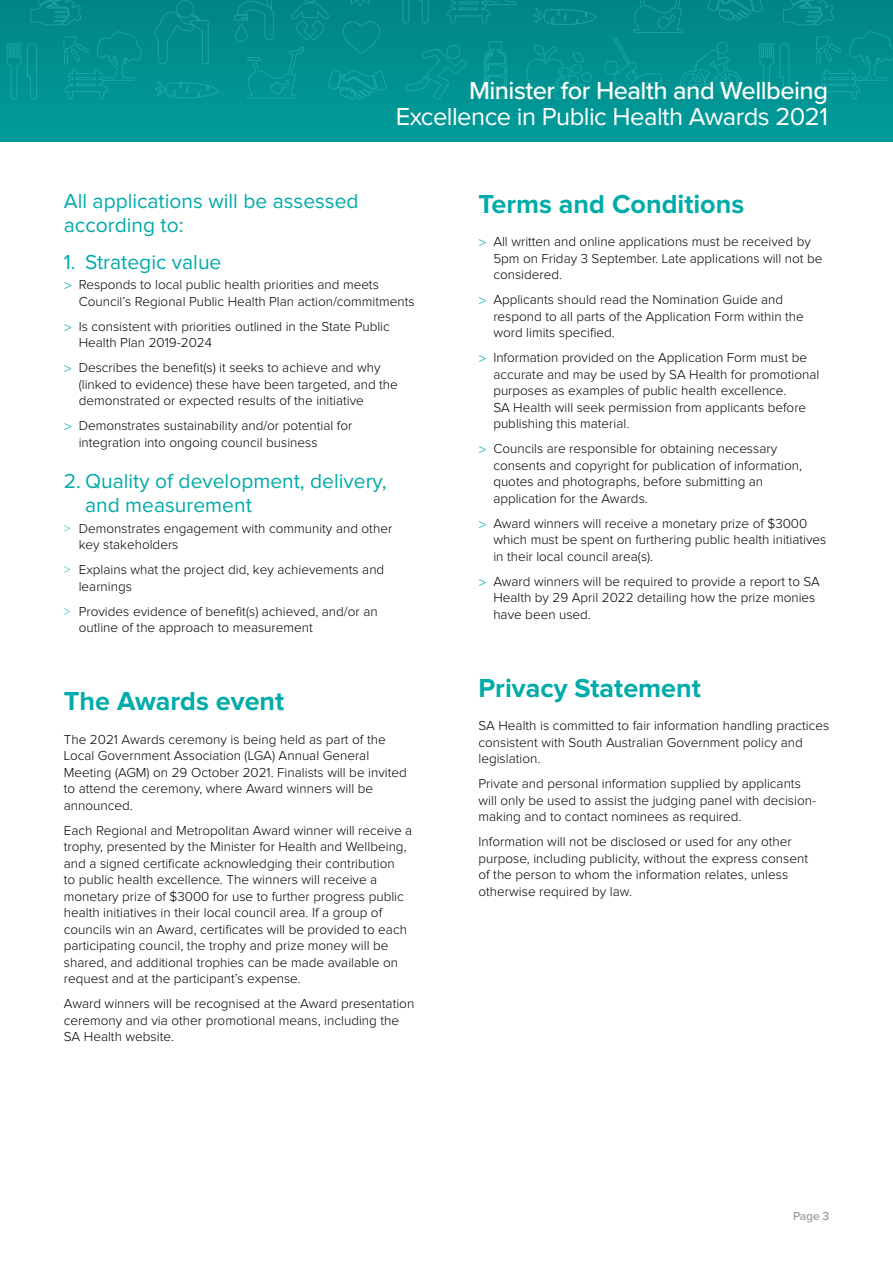
<style>
.page{position:relative;width:893px;height:1263px;background:#fff}
.page>*{position:absolute;margin:0;border:0;box-sizing:border-box;transform-origin:0 0}
.t1{font:700 27px "Proxima Nova";color:#00aba9}
.t2{font:25.5px "Proxima Nova";letter-spacing:-.02em;color:#fff}
.t3{font:500 25.5px "Proxima Nova";letter-spacing:-.02em;color:#fff}
.t4{font:21px/24px "Proxima Nova";color:#00aba9}
.t5{font:300 13.5px/16.5px "Proxima Nova";color:#000}
.t6{font:500 12px "Proxima Nova";color:#939598}
.s1{font-family:"Frutiger";color:#31bebf}
.s2{color:#31bebf}
</style>
<div class="page">
<div style="left:0;top:0;width:893px;height:141px;background:#009897"></div>
<svg style="left:6px;top:0;width:753px;height:100px"></svg>
<svg style="left:759px;top:0;width:134px;height:100px"></svg>
<h2 class="t3" style="left:469px;top:72px;width:361px">Minister for Health and Wellbeing</h2>
<h2 class="t2" style="left:396px;top:102px;width:434px">Excellence in Public Health Awards 2021</h2>
<h3 class="t4" style="left:64px;top:189px;width:296px">All applications will be assessed according to:</h3>
<h3 class="t4" style="left:64px;top:250px;width:159px">1. Strategic value</h3>
<p class="t5" style="left:79px;top:277px;width:337px;text-indent:-15px"><span class="s1">&gt;</span> Responds to local public health priorities and meets<br>Council’s Regional Public Health Plan action/commitments</p>
<p class="t5" style="left:79px;top:319px;width:313px;text-indent:-15px"><span class="s1">&gt;</span> Is consistent with priorities outlined in the State Public<br>Health Plan 2019-2024</p>
<p class="t5" style="left:79px;top:360px;width:321px;text-indent:-15px"><span class="s1">&gt;</span> Describes the benefit(s) it seeks to achieve and why (linked to evidence) these have been targeted, and the demonstrated or expected results of the initiative</p>
<p class="t5" style="left:79px;top:418px;width:275px;text-indent:-15px"><span class="s1">&gt;</span> Demonstrates sustainability and/or potential for integration into ongoing council business</p>
<h3 class="t4" style="left:85px;top:469px;width:303px;text-indent:-21px">2. Quality of development, delivery, and measurement</h3>
<p class="t5" style="left:79px;top:521px;width:315px;text-indent:-15px"><span class="s2">&gt;</span> Demonstrates engagement with community and other key stakeholders</p>
<p class="t5" style="left:79px;top:562px;width:307px;text-indent:-15px"><span class="s2">&gt;</span> Explains what the project did, key achievements and learnings</p>
<p class="t5" style="left:79px;top:604px;width:300px;text-indent:-15px"><span class="s2">&gt;</span> Provides evidence of benefit(s) achieved, and/or an outline of the approach to measurement</p>
<h1 class="t1" style="left:64px;top:686px;width:222px">The Awards event</h1>
<p class="t5" style="left:64px;top:732px;width:345px">The 2021 Awards ceremony is being held as part of the Local Government Association (LGA) Annual General Meeting (AGM) on 29 October 2021. Finalists will be invited to attend the ceremony, where Award winners will be announced.</p>
<p class="t5" style="left:64px;top:823px;width:350px">Each Regional and Metropolitan Award winner will receive a trophy, presented by the Minister for Health and Wellbeing, and a signed certificate acknowledging their contribution<br>to public health excellence. The winners will receive a monetary prize of $3000 for use to further progress public health initiatives in their local council area. If a group of councils win an Award, certificates will be provided to each participating council, the trophy and prize money will be shared, and additional trophies can be made available on request and at the participant’s expense.</p>
<p class="t5" style="left:64px;top:996px;width:352px">Award winners will be recognised at the Award presentation ceremony and via other promotional means, including the<br>SA Health website.</p>
<h1 class="t1" style="left:478px;top:188px;width:267px">Terms and Conditions</h1>
<p class="t5" style="left:493px;top:234px;width:331px;text-indent:-15px"><span class="s1">&gt;</span> All written and online applications must be received by<br>5pm on Friday 3 September. Late applications will not be considered.</p>
<p class="t5" style="left:493px;top:292px;width:312px;text-indent:-15px"><span class="s1">&gt;</span> Applicants should read the Nomination Guide and respond to all parts of the Application Form within the word limits specified.</p>
<p class="t5" style="left:493px;top:350px;width:328px;text-indent:-15px"><span class="s1">&gt;</span> Information provided on the Application Form must be accurate and may be used by SA Health for promotional purposes as examples of public health excellence.<br>SA Health will seek permission from applicants before publishing this material.</p>
<p class="t5" style="left:493px;top:441px;width:310px;text-indent:-15px"><span class="s1">&gt;</span> Councils are responsible for obtaining necessary consents and copyright for publication of information, quotes and photographs, before submitting an application for the Awards.</p>
<p class="t5" style="left:493px;top:515px;width:335px;text-indent:-15px"><span class="s1">&gt;</span> Award winners will receive a monetary prize of $3000 which must be spent on furthering public health initiatives in their local council area(s).</p>
<p class="t5" style="left:493px;top:573px;width:328px;text-indent:-15px"><span class="s1">&gt;</span> Award winners will be required to provide a report to SA<br>Health by 29 April 2022 detailing how the prize monies have been used.</p>
<h1 class="t1" style="left:478px;top:672px;width:224px">Privacy Statement</h1>
<p class="t5" style="left:478px;top:718px;width:352px">SA Health is committed to fair information handling practices consistent with South Australian Government policy and legislation.</p>
<p class="t5" style="left:478px;top:776px;width:339px">Private and personal information supplied by applicants will only be used to assist the judging panel with decision&shy;making and to contact nominees as required.</p>
<p class="t5" style="left:478px;top:834px;width:331px">Information will not be disclosed or used for any other purpose, including publicity, without the express consent of the person to whom the information relates, unless otherwise required by law.</p>
<p class="t6" style="left:793px;top:1207px;width:38px">Page 3</p>
</div>
